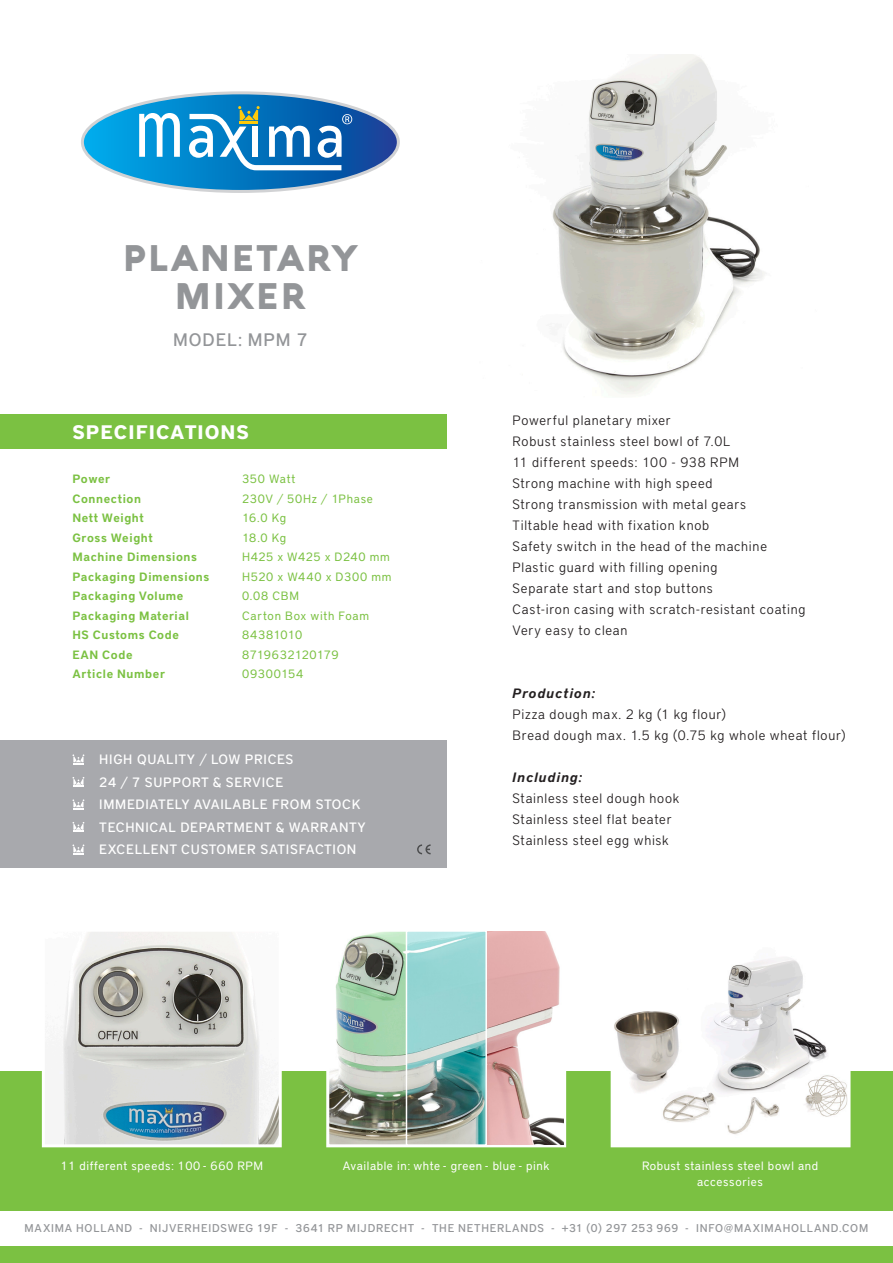
<style>
.page{position:relative;width:893px;height:1263px;background:#fff}
.page>*{position:absolute;margin:0;border:0;box-sizing:border-box;transform-origin:0 0}
.t1{font:900 36px/37.5px "Aquawax";letter-spacing:.05em;color:#939598;text-align:center}
.t2{font:700 19.5px "District Pro";letter-spacing:.05em;color:#fff}
.t3{font:500 18px "District Pro";letter-spacing:.05em;color:#939598}
.t4{font:300 13.5px "District Pro";letter-spacing:.055em;color:#231f20}
.t5{font:500 13.5px "District Pro";letter-spacing:.05em;color:#fff}
.t6{font:italic 600 13.5px "District Pro";letter-spacing:.06em;color:#231f20}
.t7{font:600 12px "District Pro";letter-spacing:.05em;color:#7bc142}
.t8{font:12px "District Pro";letter-spacing:.055em;color:#7bc142}
.t9{font:12px "District Pro";letter-spacing:.05em;color:#fff}
.t10{font:12px "District Pro";letter-spacing:.025em;color:#7bc142}
.t11{font:12px "District Pro";letter-spacing:.015em;color:#7bc142}
.t12{font:500 11.25px "District Pro";letter-spacing:.07em;color:#939598}
</style>
<div class="page">
<div style="left:0;top:1071px;width:893px;height:192px;background:#7bc142"></div>
<img style="left:552px;top:54px;width:213px;height:341px">
<div style="left:0;top:415px;width:446px;height:34px;background:#7bc142"></div>
<svg style="left:82px;top:93px;width:316px;height:99px"></svg>
<div style="left:0;top:1211px;width:893px;height:34px;background:#fff"></div>
<div style="left:0;top:740px;width:446px;height:128px;background:#a8a9ad"></div>
<svg style="left:73px;top:754px;width:11px;height:10px"></svg>
<svg style="left:73px;top:777px;width:11px;height:10px"></svg>
<svg style="left:73px;top:799px;width:11px;height:10px"></svg>
<svg style="left:73px;top:844px;width:11px;height:10px"></svg>
<svg style="left:73px;top:822px;width:11px;height:10px"></svg>
<svg style="left:417px;top:844px;width:14px;height:10px"></svg>
<img style="left:326px;top:931px;width:241px;height:217px">
<svg style="left:610px;top:958px;width:241px;height:190px"></svg>
<svg style="left:41px;top:932px;width:241px;height:216px"></svg>
<img style="left:488px;top:932px;width:75px;height:212px">
<img style="left:405px;top:931px;width:83px;height:215px">
<p class="t1" style="left:123px;top:239px;width:237px">PLANETARY<br>MIXER</p>
<p class="t3" style="left:173px;top:328px;width:136px">MODEL: MPM 7</p>
<p class="t2" style="left:73px;top:418px;width:178px">SPECIFICATIONS</p>
<p class="t7" style="left:73px;top:471px;width:39px">Power</p>
<p class="t7" style="left:73px;top:490px;width:70px">Connection</p>
<p class="t7" style="left:73px;top:510px;width:73px">Nett Weight</p>
<p class="t7" style="left:73px;top:529px;width:82px">Gross Weight</p>
<p class="t7" style="left:73px;top:549px;width:126px">Machine Dimensions</p>
<p class="t7" style="left:73px;top:568px;width:138px">Packaging Dimensions</p>
<p class="t7" style="left:73px;top:588px;width:112px">Packaging Volume</p>
<p class="t7" style="left:73px;top:607px;width:118px">Packaging Material</p>
<p class="t7" style="left:73px;top:627px;width:108px">HS Customs Code</p>
<p class="t7" style="left:73px;top:646px;width:62px">EAN Code</p>
<p class="t7" style="left:73px;top:666px;width:94px">Article Number</p>
<p class="t8" style="left:242px;top:471px;width:55px">350 Watt</p>
<p class="t8" style="left:242px;top:490px;width:132px">230V / 50Hz / 1Phase</p>
<p class="t8" style="left:242px;top:510px;width:46px">16.0 Kg</p>
<p class="t8" style="left:242px;top:529px;width:46px">18.0 Kg</p>
<p class="t8" style="left:242px;top:549px;width:149px">H425 x W425 x D240 mm</p>
<p class="t8" style="left:242px;top:568px;width:151px">H520 x W440 x D300 mm</p>
<p class="t8" style="left:242px;top:588px;width:58px">0.08 CBM</p>
<p class="t8" style="left:242px;top:607px;width:129px">Carton Box with Foam</p>
<p class="t11" style="left:242px;top:627px;width:62px">84381010</p>
<p class="t10" style="left:242px;top:646px;width:98px">8719632120179</p>
<p class="t8" style="left:242px;top:666px;width:63px">09300154</p>
<p class="t5" style="left:99px;top:750px;width:196px">HIGH QUALITY / LOW PRICES</p>
<p class="t5" style="left:99px;top:773px;width:186px">24 / 7 SUPPORT &amp; SERVICE</p>
<p class="t5" style="left:99px;top:795px;width:263px">IMMEDIATELY AVAILABLE FROM STOCK</p>
<p class="t5" style="left:99px;top:818px;width:268px">TECHNICAL DEPARTMENT &amp; WARRANTY</p>
<p class="t5" style="left:99px;top:840px;width:259px">EXCELLENT CUSTOMER SATISFACTION</p>
<p class="t4" style="left:513px;top:411px;width:160px">Powerful planetary mixer</p>
<p class="t4" style="left:513px;top:432px;width:219px">Robust stainless steel bowl of 7.0L</p>
<p class="t4" style="left:513px;top:453px;width:228px">11 different speeds: 100 - 938 RPM</p>
<p class="t4" style="left:513px;top:474px;width:201px">Strong machine with high speed</p>
<p class="t4" style="left:513px;top:495px;width:235px">Strong transmission with metal gears</p>
<p class="t4" style="left:513px;top:516px;width:198px">Tiltable head with fixation knob</p>
<p class="t4" style="left:513px;top:537px;width:256px">Safety switch in the head of the machine</p>
<p class="t4" style="left:513px;top:558px;width:206px">Plastic guard with filling opening</p>
<p class="t4" style="left:513px;top:579px;width:202px">Separate start and stop buttons</p>
<p class="t4" style="left:513px;top:600px;width:294px">Cast-iron casing with scratch-resistant coating</p>
<p class="t4" style="left:513px;top:621px;width:116px">Very easy to clean</p>
<p class="t6" style="left:513px;top:684px;width:84px">Production:</p>
<p class="t4" style="left:513px;top:705px;width:215px">Pizza dough max. 2 kg (1 kg flour)</p>
<p class="t4" style="left:513px;top:726px;width:335px">Bread dough max. 1.5 kg (0.75 kg whole wheat flour)</p>
<p class="t6" style="left:513px;top:768px;width:72px">Including:</p>
<p class="t4" style="left:513px;top:789px;width:168px">Stainless steel dough hook</p>
<p class="t4" style="left:513px;top:810px;width:161px">Stainless steel flat beater</p>
<p class="t4" style="left:513px;top:831px;width:158px">Stainless steel egg whisk</p>
<p class="t9" style="left:60px;top:1157px;width:204px">11 different speeds: 100 - 660 RPM</p>
<p class="t9" style="left:343px;top:1157px;width:208px">Available in: whte - green - blue - pink</p>
<p class="t9" style="left:642px;top:1157px;width:178px">Robust stainless steel bowl and</p>
<p class="t9" style="left:697px;top:1174px;width:68px">accessories</p>
<p class="t12" style="left:25px;top:1221px;width:845px">MAXIMA HOLLAND - NIJVERHEIDSWEG 19F - 3641 RP MIJDRECHT - THE NETHERLANDS - +31 (0) 297 253 969 - INFO@MAXIMAHOLLAND.COM</p>
</div>
